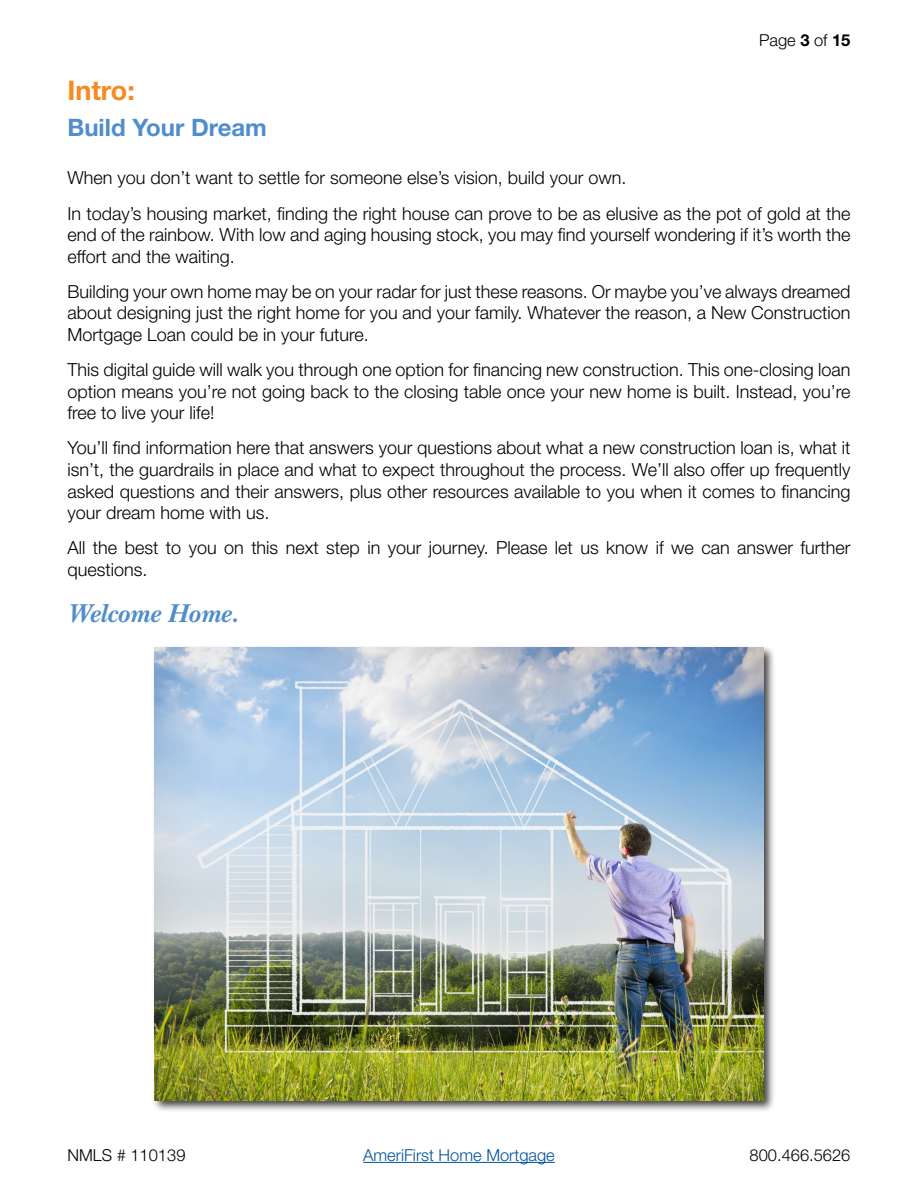
<style>
.page{position:relative;width:918px;height:1188px;background:#fff}
.page>*{position:absolute;margin:0;border:0;box-sizing:border-box;transform-origin:0 0}
.t1{font:italic 700 27px "New Baskerville Std";color:#4f8dcb}
.t2{font:700 27px "Helvetica Neue LT Std";color:#f6891f}
.t3{font:700 24px "Helvetica Neue LT Std";color:#4f8dcb}
.t4{font:300 18px/21.6px "Helvetica Neue LT Std";color:#000}
.t5{font:300 16.5px "Helvetica Neue LT Std";color:#000}
.t6{font:300 16.5px "Helvetica Neue LT Std";color:#00539f}
.s1{font-weight:700}
</style>
<div class="page">
<hr style="left:363px;top:1162px;width:192px;height:1px;background:#00539f">
<div style="left:152px;top:645px;width:624px;height:468px;background:#000;opacity:.75"></div>
<img style="left:154px;top:648px;width:610px;height:453px">
<p class="t5" style="left:759px;top:30px;width:93px">Page <span class="s1">3</span> of <span class="s1">15</span></p>
<h1 class="t2" style="left:68px;top:74px;width:69px">Intro:</h1>
<h2 class="t3" style="left:68px;top:112px;width:201px">Build Your Dream</h2>
<p class="t4" style="left:68px;top:160px;width:784px;line-height:35.1px">When you don’t want to settle for someone else’s vision, build your own.<br>In today’s housing market, finding the right house can prove to be as elusive as the pot of gold at the</p>
<p class="t4" style="left:68px;top:224px;width:784px">end of the rainbow. With low and aging housing stock, you may find yourself wondering if it’s worth the effort and the waiting.</p>
<p class="t4" style="left:68px;top:280px;width:785px;text-align:justify">Building your own home may be on your radar for just these reasons. Or maybe you’ve always dreamed about designing just the right home for you and your family. Whatever the reason, a New Construction Mortgage Loan could be in your future.</p>
<p class="t4" style="left:68px;top:359px;width:785px;text-align:justify">This digital guide will walk you through one option for financing new construction. This one-closing loan option means you’re not going back to the closing table once your new home is built. Instead, you’re free to live your life!</p>
<p class="t4" style="left:68px;top:437px;width:785px;text-align:justify">You’ll find information here that answers your questions about what a new construction loan is, what it isn’t, the guardrails in place and what to expect throughout the process. We’ll also offer up frequently asked questions and their answers, plus other resources available to you when it comes to financing your dream home with us.</p>
<p class="t4" style="left:68px;top:537px;width:785px">All the best to you on this next step in your journey. Please let us know if we can answer further questions.</p>
<h1 class="t1" style="left:68px;top:598px;width:173px">Welcome Home.</h1>
<p class="t5" style="left:68px;top:1145px;width:120px">NMLS # 110139</p>
<p class="t6" style="left:363px;top:1145px;width:193px">AmeriFirst Home Mortgage</p>
<p class="t5" style="left:750px;top:1145px;width:102px">800.466.5626</p>
</div>
